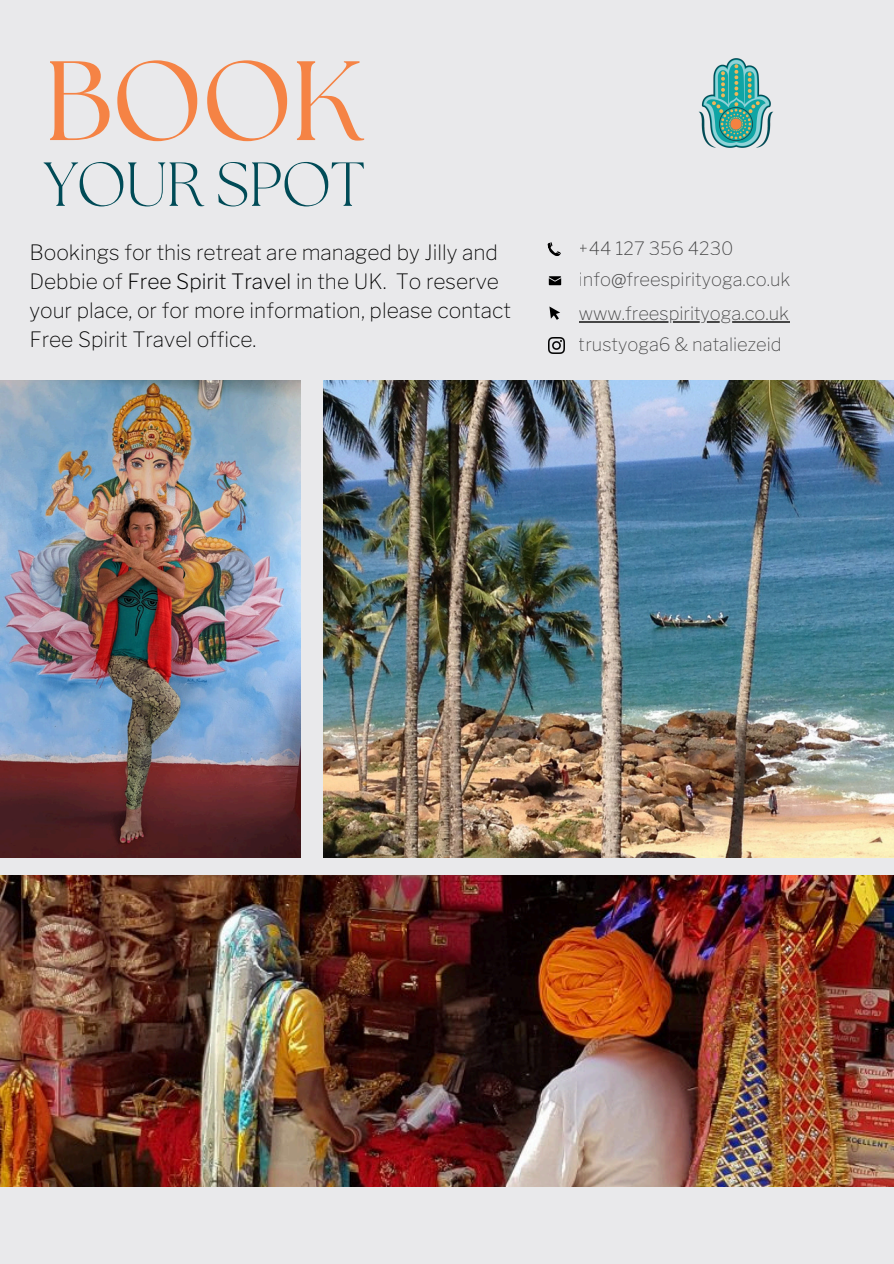
<style>
.page{position:relative;width:894px;height:1264px;background:#fff}
.page>*{position:absolute;margin:0;border:0;box-sizing:border-box;transform-origin:0 0}
.t1{font:112.5px "The Seasons";color:#f58345}
.t2{font:300 61.95px "The Seasons";letter-spacing:-.015em;color:#004b57}
.t3{font:100 21px/29.2px "Libre Franklin";color:#000}
.t4{font:100 18.3px/31.8px "Libre Franklin";color:#000}
.s1{font-weight:200}
</style>
<div class="page">
<div style="left:0;top:0;width:893px;height:1263px;background:#e9e9eb"></div>
<svg style="left:547px;top:242px;width:14px;height:14px"></svg>
<svg style="left:548px;top:276px;width:13px;height:9px"></svg>
<svg style="left:549px;top:306px;width:11px;height:14px"></svg>
<img style="left:0;top:875px;width:893px;height:310px">
<img style="left:698px;top:58px;width:76px;height:90px">
<img style="left:548px;top:337px;width:16px;height:16px">
<img style="left:323px;top:381px;width:570px;height:476px">
<img style="left:0;top:381px;width:300px;height:476px">
<hr style="left:578px;top:321px;width:53px;height:1px;background:#000">
<hr style="left:631px;top:321px;width:157px;height:1px;background:#000">
<p class="t1" style="left:44px;top:50px;width:320px">BOOK</p>
<p class="t2" style="left:44px;top:156px;width:322px">YOUR SPOT</p>
<p class="t3" style="left:29px;top:237px;width:483px">Bookings for this retreat are managed by Jilly and Debbie of <span class="s1">Free Spirit Travel</span> in the UK. To reserve your place, or for more information, please contact Free Spirit Travel office.</p>
<p class="t4" style="left:578px;top:232px;width:213px">+44 127 356 4230 info@freespirityoga.co.uk</p>
<p class="t4" style="left:578px;top:298px;width:212px;line-height:31px">www.freespirityoga.co.uk trustyoga6 &amp; nataliezeid</p>
</div>
